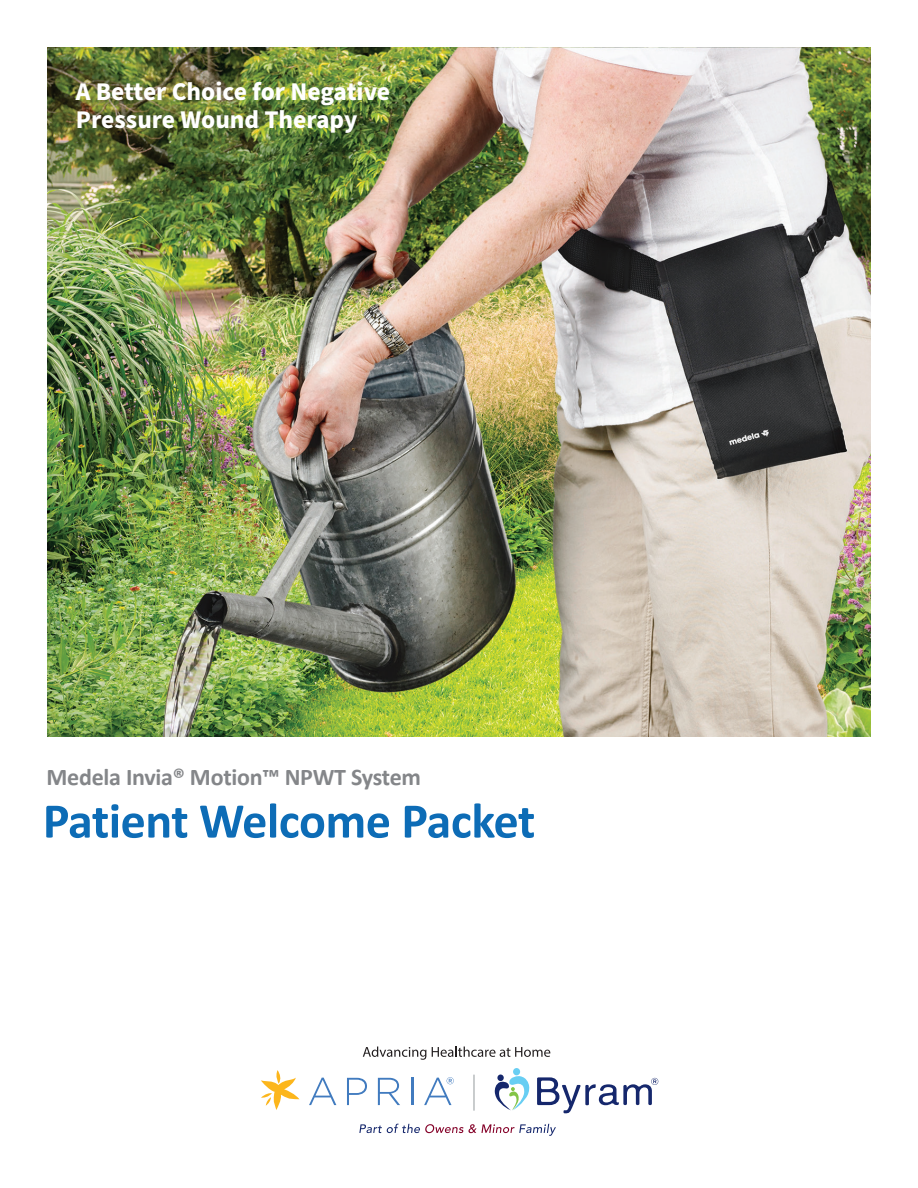
<style>
.page{position:relative;width:918px;height:1188px;background:#fff}
.page>*{position:absolute;margin:0;border:0;box-sizing:border-box;transform-origin:0 0}
.t1{font:700 50.1px "Calibri";letter-spacing:-.01em;color:#0d6cb6}
.t2{font:700 25.5px/28.5px "Source Sans Pro";color:#fff}
.t3{font:700 24px "Calibri";letter-spacing:-.01em;color:#848689}
</style>
<div class="page">
<svg style="left:261px;top:1070px;width:39px;height:40px"></svg>
<svg style="left:309px;top:1078px;width:27px;height:27px"></svg>
<svg style="left:347px;top:1078px;width:20px;height:27px"></svg>
<svg style="left:378px;top:1078px;width:22px;height:27px"></svg>
<hr style="left:411px;top:1078px;width:2px;height:27px;background:#417bbf">
<svg style="left:424px;top:1077px;width:30px;height:28px"></svg>
<div style="left:513px;top:1068px;width:7px;height:7px;background:#68cef3;border-radius:50%"></div>
<svg style="left:494px;top:1075px;width:36px;height:35px"></svg>
<svg style="left:359px;top:1124px;width:197px;height:12px"></svg>
<hr style="left:474px;top:1075px;width:1px;height:36px;background:#949a9d">
<svg style="left:363px;top:1047px;width:63px;height:13px"></svg>
<svg style="left:432px;top:1047px;width:118px;height:10px"></svg>
<svg style="left:537px;top:1077px;width:121px;height:36px"></svg>
<img style="left:47px;top:47px;width:824px;height:690px">
<p class="t2" style="left:76px;top:78px;width:316px">A Better Choice for Negative<br>Pressure Wound Therapy</p>
<p class="t3" style="left:46px;top:762px;width:376px">Medela Invia® Motion™ NPWT System</p>
<h1 class="t1" style="left:43px;top:789px;width:494px">Patient Welcome Packet</h1>
</div>
